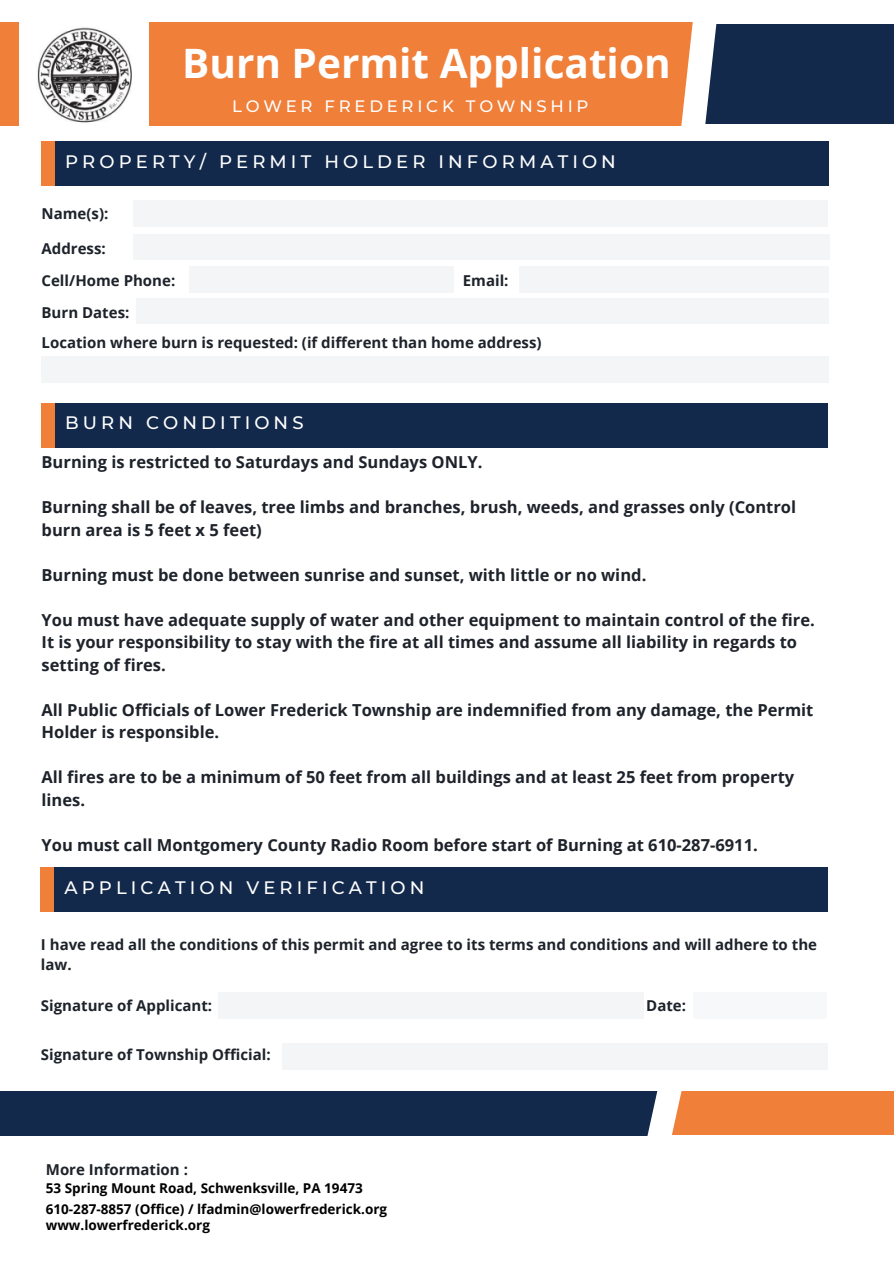
<style>
.page{position:relative;width:894px;height:1264px;background:#fff}
.page>*{position:absolute;margin:0;border:0;box-sizing:border-box;transform-origin:0 0}
.t1{font:700 40.5px "Open Sans";color:#fff}
.t2{font:500 18px "Montserrat";letter-spacing:.23em;color:#fff}
.t3{font:700 16.5px/22.5px "Open Sans";color:#1e232b}
.t4{font:500 16.5px "Montserrat";letter-spacing:.23em;color:#fff}
.t5{font:700 15px/20.2px "Open Sans";color:#1e232b}
.t6{font:700 13.5px "Open Sans";color:#000}
</style>
<div class="page">
<div style="left:0;top:1091px;width:662px;height:44px;background:#13294b"></div>
<div style="left:659px;top:1091px;width:234px;height:44px;background:#ef7f39"></div>
<svg style="left:630px;top:1069px;width:68px;height:67px"></svg>
<div style="left:42px;top:141px;width:29px;height:45px;background:#ef7f39"></div>
<div style="left:55px;top:141px;width:773px;height:45px;background:#13294b"></div>
<div style="left:41px;top:867px;width:30px;height:44px;background:#ef7f39"></div>
<div style="left:54px;top:867px;width:773px;height:44px;background:#13294b"></div>
<div style="left:218px;top:992px;width:425px;height:27px;background:#f3f5f6"></div>
<div style="left:693px;top:992px;width:134px;height:27px;background:#f3f5f6"></div>
<div style="left:282px;top:1043px;width:545px;height:26px;background:#f3f5f6"></div>
<div style="left:0;top:23px;width:697px;height:103px;background:#ef7f39"></div>
<div style="left:696px;top:24px;width:197px;height:100px;background:#13294b"></div>
<svg style="left:665px;top:22px;width:52px;height:104px"></svg>
<img style="left:20px;top:23px;width:128px;height:103px">
<div style="left:42px;top:403px;width:29px;height:44px;background:#ef7f39"></div>
<div style="left:55px;top:403px;width:772px;height:44px;background:#13294b"></div>
<div style="left:133px;top:234px;width:696px;height:26px;background:#f3f5f6"></div>
<div style="left:189px;top:267px;width:264px;height:25px;background:#f3f5f6"></div>
<div style="left:519px;top:267px;width:309px;height:25px;background:#f3f5f6"></div>
<div style="left:133px;top:201px;width:694px;height:25px;background:#f3f5f6"></div>
<div style="left:136px;top:298px;width:693px;height:26px;background:#f3f5f6"></div>
<div style="left:41px;top:357px;width:787px;height:25px;background:#f3f5f6"></div>
<p class="t1" style="left:182px;top:35px;width:490px">Burn Permit Application</p>
<p class="t4" style="left:232px;top:96px;width:358px">LOWER FREDERICK TOWNSHIP</p>
<p class="t2" style="left:65px;top:150px;width:552px">PROPERTY/ PERMIT HOLDER INFORMATION</p>
<p class="t5" style="left:42px;top:203px;width:68px">Name(s):</p>
<p class="t5" style="left:42px;top:238px;width:66px">Address:</p>
<p class="t5" style="left:42px;top:270px;width:135px">Cell/Home Phone:</p>
<p class="t5" style="left:463px;top:270px;width:47px">Email:</p>
<p class="t5" style="left:42px;top:302px;width:89px">Burn Dates:</p>
<p class="t5" style="left:42px;top:332px;width:501px">Location where burn is requested: (if different than home address)</p>
<p class="t2" style="left:65px;top:412px;width:240px">BURN CONDITIONS</p>
<p class="t3" style="left:42px;top:450px;width:442px">Burning is restricted to Saturdays and Sundays ONLY.</p>
<p class="t3" style="left:42px;top:495px;width:756px">Burning shall be of leaves, tree limbs and branches, brush, weeds, and grasses only (Control burn area is 5 feet x 5 feet)</p>
<p class="t3" style="left:42px;top:563px;width:606px">Burning must be done between sunrise and sunset, with little or no wind.</p>
<p class="t3" style="left:42px;top:608px;width:774px">You must have adequate supply of water and other equipment to maintain control of the fire.</p>
<p class="t3" style="left:42px;top:630px;width:757px">It is your responsibility to stay with the fire at all times and assume all liability in regards to setting of fires.</p>
<p class="t3" style="left:42px;top:698px;width:773px">All Public Officials of Lower Frederick Township are indemnified from any damage, the Permit<br>Holder is responsible.</p>
<p class="t3" style="left:42px;top:765px;width:754px">All fires are to be a minimum of 50 feet from all buildings and at least 25 feet from property lines.</p>
<p class="t3" style="left:42px;top:833px;width:717px">You must call Montgomery County Radio Room before start of Burning at 610-287-6911.</p>
<p class="t2" style="left:64px;top:876px;width:361px">APPLICATION VERIFICATION</p>
<p class="t5" style="left:41px;top:933px;width:777px">I have read all the conditions of this permit and agree to its terms and conditions and will adhere to the law.</p>
<p class="t5" style="left:41px;top:995px;width:173px">Signature of Applicant:</p>
<p class="t5" style="left:646px;top:995px;width:41px">Date:</p>
<p class="t5" style="left:41px;top:1043px;width:231px">Signature of Township Official:</p>
<p class="t5" style="left:46px;top:1159px;width:143px">More Information :</p>
<p class="t6" style="left:46px;top:1178px;width:318px">53 Spring Mount Road, Schwenksville, PA 19473</p>
<p class="t6" style="left:46px;top:1199px;width:343px">610-287-8857 (Office) / lfadmin@lowerfrederick.org</p>
<p class="t6" style="left:46px;top:1215px;width:166px">www.lowerfrederick.org</p>
</div>
